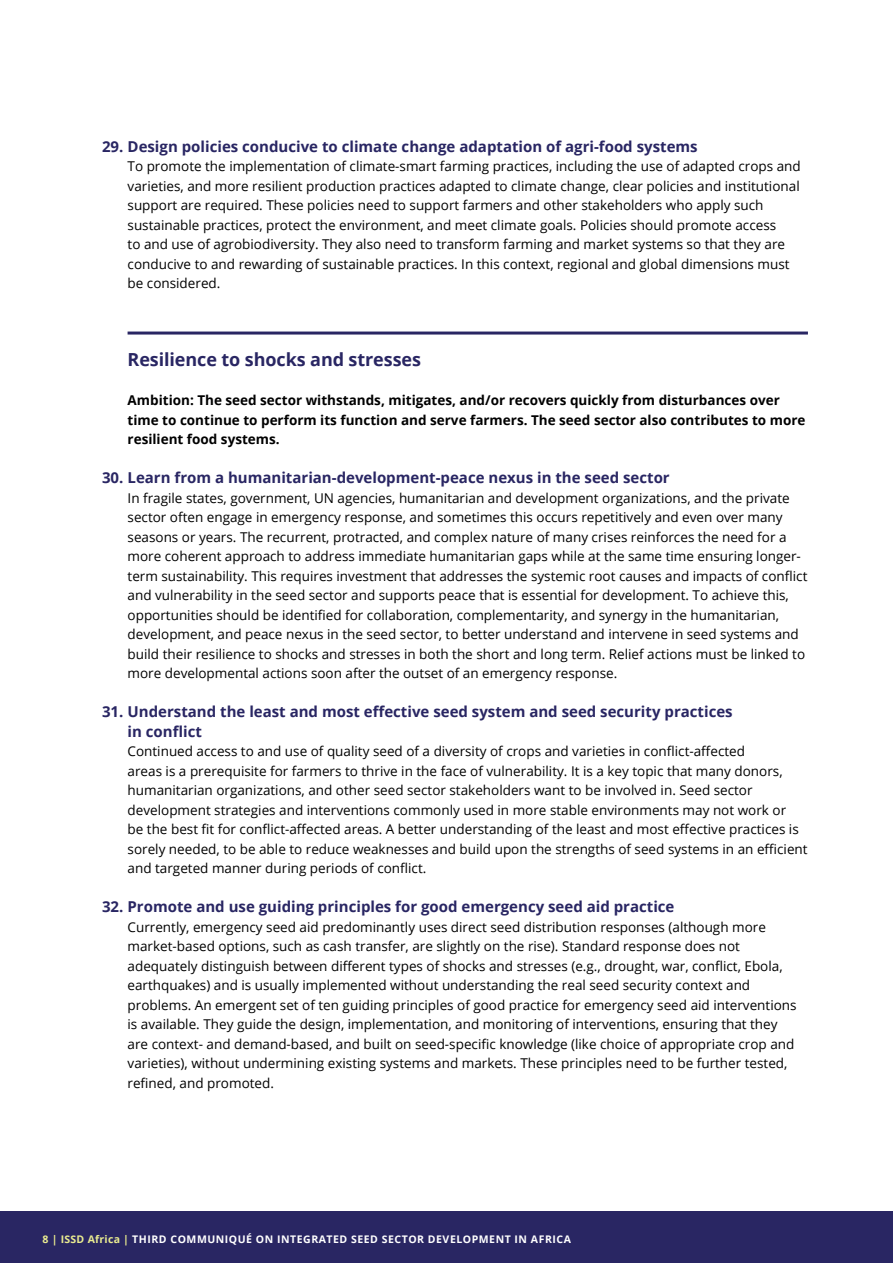
<style>
.page{position:relative;width:893px;height:1263px;background:#fff}
.page>*{position:absolute;margin:0;border:0;box-sizing:border-box;transform-origin:0 0}
.t1{font:700 18px "Open Sans";letter-spacing:-.005em;color:#292663}
.t2{font:700 15px/19.5px "Open Sans";color:#292663}
.t3{font:13.5px/19.5px "Open Sans";color:#000}
.t4{font:700 13.5px/19.5px "Open Sans";color:#000}
.t5{font:700 10.5px "Open Sans";letter-spacing:.05em;color:#fff}
.s1{color:#eaec90}
</style>
<div class="page">
<div style="left:0;top:1212px;width:893px;height:51px;background:#292663"></div>
<hr style="left:128px;top:332px;width:680px;height:3px;background:#292663">
<p class="t2" style="left:102px;top:136px;width:597px">29. Design policies conducive to climate change adaptation of agri-food systems</p>
<p class="t3" style="left:128px;top:156px;width:675px">To promote the implementation of climate-smart farming practices, including the use of adapted crops and varieties, and more resilient production practices adapted to climate change, clear policies and institutional support are required. These policies need to support farmers and other stakeholders who apply such sustainable practices, protect the environment, and meet climate goals. Policies should promote access<br>to and use of agrobiodiversity. They also need to transform farming and market systems so that they are conducive to and rewarding of sustainable practices. In this context, regional and global dimensions must be considered.</p>
<h1 class="t1" style="left:128px;top:347px;width:295px">Resilience to shocks and stresses</h1>
<p class="t4" style="left:128px;top:390px;width:679px">Ambition: The seed sector withstands, mitigates, and/or recovers quickly from disturbances over time to continue to perform its function and serve farmers. The seed sector also contributes to more resilient food systems.</p>
<p class="t2" style="left:102px;top:467px;width:569px">30. Learn from a humanitarian-development-peace nexus in the seed sector</p>
<p class="t3" style="left:128px;top:488px;width:681px">In fragile states, government, UN agencies, humanitarian and development organizations, and the private sector often engage in emergency response, and sometimes this occurs repetitively and even over many seasons or years. The recurrent, protracted, and complex nature of many crises reinforces the need for a more coherent approach to address immediate humanitarian gaps while at the same time ensuring longer&shy;term sustainability. This requires investment that addresses the systemic root causes and impacts of conflict and vulnerability in the seed sector and supports peace that is essential for development. To achieve this, opportunities should be identified for collaboration, complementarity, and synergy in the humanitarian, development, and peace nexus in the seed sector, to better understand and intervene in seed systems and build their resilience to shocks and stresses in both the short and long term. Relief actions must be linked to more developmental actions soon after the outset of an emergency response.</p>
<p class="t2" style="left:128px;top:701px;width:607px;text-indent:-26px">31. Understand the least and most effective seed system and seed security practices in conflict</p>
<p class="t3" style="left:128px;top:741px;width:682px">Continued access to and use of quality seed of a diversity of crops and varieties in conflict-affected<br>areas is a prerequisite for farmers to thrive in the face of vulnerability. It is a key topic that many donors, humanitarian organizations, and other seed sector stakeholders want to be involved in. Seed sector development strategies and interventions commonly used in more stable environments may not work or<br>be the best fit for conflict-affected areas. A better understanding of the least and most effective practices is sorely needed, to be able to reduce weaknesses and build upon the strengths of seed systems in an efficient and targeted manner during periods of conflict.</p>
<p class="t2" style="left:102px;top:896px;width:574px">32. Promote and use guiding principles for good emergency seed aid practice</p>
<p class="t3" style="left:128px;top:917px;width:671px">Currently, emergency seed aid predominantly uses direct seed distribution responses (although more market-based options, such as cash transfer, are slightly on the rise). Standard response does not adequately distinguish between different types of shocks and stresses (e.g., drought, war, conflict, Ebola, earthquakes) and is usually implemented without understanding the real seed security context and problems. An emergent set of ten guiding principles of good practice for emergency seed aid interventions is available. They guide the design, implementation, and monitoring of interventions, ensuring that they are context- and demand-based, and built on seed-specific knowledge (like choice of appropriate crop and varieties), without undermining existing systems and markets. These principles need to be further tested, refined, and promoted.</p>
<p class="t5" style="left:43px;top:1231px;width:530px"><span class="s1">8 | ISSD Africa |</span> THIRD COMMUNIQUÉ ON INTEGRATED SEED SECTOR DEVELOPMENT IN AFRICA</p>
</div>
